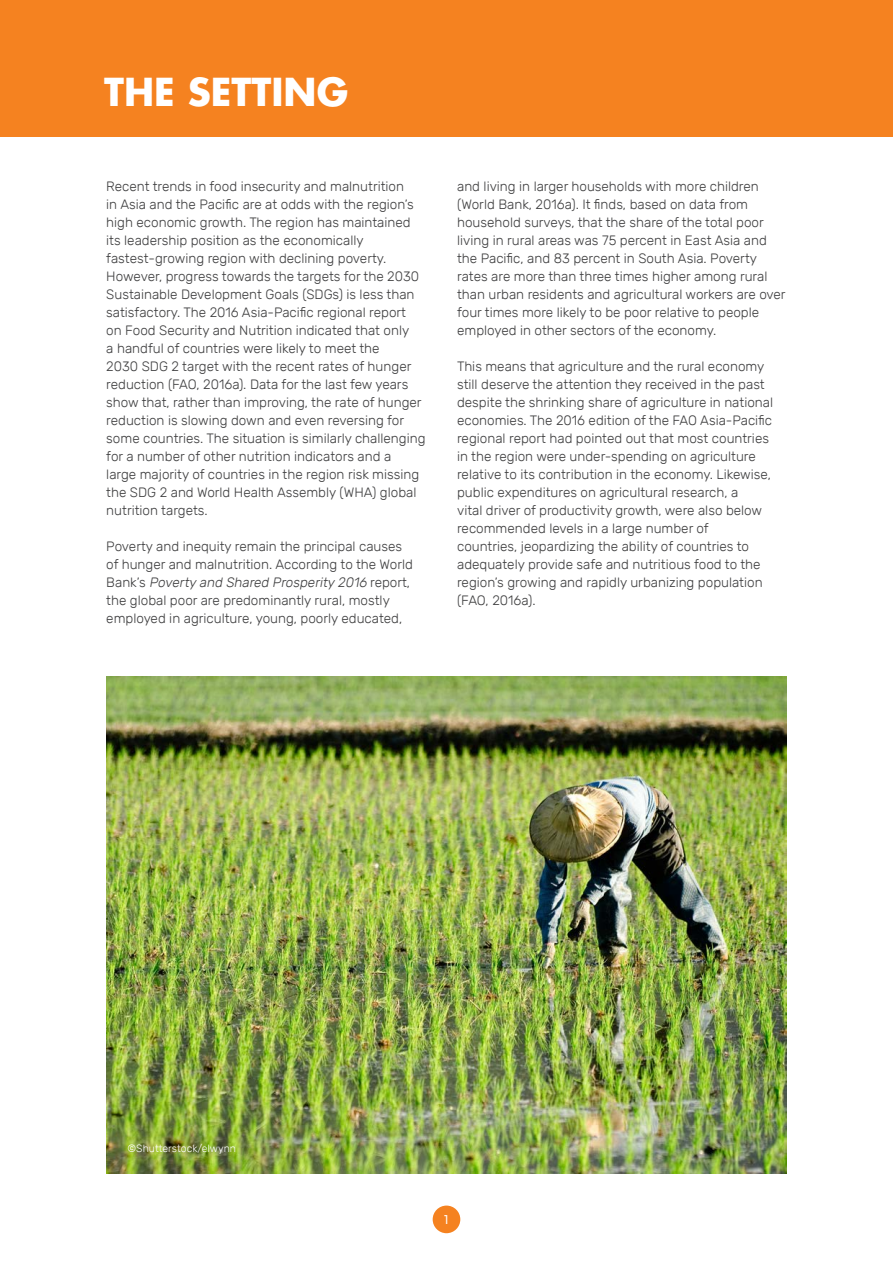
<style>
.page{position:relative;width:893px;height:1263px;background:#fff}
.page>*{position:absolute;margin:0;border:0;box-sizing:border-box;transform-origin:0 0}
.t1{font:700 37.5px "Futura Std";color:#fff}
.t2{font:300 13.5px/18px "Rubik";color:#3e3e3f}
.t3{font:13.5px "Mont";color:#fff}
.t4{font:300 10.5px "Rubik";color:#fff}
.s1{font-style:italic}
</style>
<div class="page">
<div style="left:433px;top:1205px;width:27px;height:28px;background:#f58220;border-radius:50%"></div>
<img style="left:106px;top:676px;width:681px;height:498px">
<div style="left:0;top:0;width:893px;height:136px;background:#f58220"></div>
<p class="t1" style="left:104px;top:67px;width:246px">THE SETTING</p>
<p class="t2" style="left:106px;top:178px;width:321px">Recent trends in food insecurity and malnutrition<br>in Asia and the Pacific are at odds with the region’s high economic growth. The region has maintained its leadership position as the economically fastest-growing region with declining poverty.<br>However, progress towards the targets for the 2030<br>Sustainable Development Goals (SDGs) is less than satisfactory. The 2016 Asia-Pacific regional report<br>on Food Security and Nutrition indicated that only<br>a handful of countries were likely to meet the<br>2030 SDG 2 target with the recent rates of hunger reduction (FAO, 2016a). Data for the last few years show that, rather than improving, the rate of hunger reduction is slowing down and even reversing for some countries. The situation is similarly challenging for a number of other nutrition indicators and a<br>large majority of countries in the region risk missing the SDG 2 and World Health Assembly (WHA) global nutrition targets.</p>
<p class="t2" style="left:106px;top:538px;width:308px">Poverty and inequity remain the principal causes of hunger and malnutrition. According to the World B a n k ’ s <span class="s1">Poverty and Shared Prosperity 2016</span> r e p o rt , the global poor are predominantly rural, mostly employed in agriculture, young, poorly educated,</p>
<p class="t2" style="left:457px;top:178px;width:330px">and living in larger households with more children (World Bank, 2016a). It finds, based on data from household surveys, that the share of the total poor living in rural areas was 75 percent in East Asia and the Pacific, and 83 percent in South Asia. Poverty rates are more than three times higher among rural than urban residents and agricultural workers are over four times more likely to be poor relative to people employed in other sectors of the economy.</p>
<p class="t2" style="left:457px;top:358px;width:317px">This means that agriculture and the rural economy still deserve the attention they received in the past despite the shrinking share of agriculture in national economies. The 2016 edition of the FAO Asia-Pacific regional report had pointed out that most countries in the region were under-spending on agriculture relative to its contribution in the economy. Likewise, public expenditures on agricultural research, a<br>vital driver of productivity growth, were also below recommended levels in a large number of<br>countries, jeopardizing the ability of countries to adequately provide safe and nutritious food to the region’s growing and rapidly urbanizing population (FAO, 2016a).</p>
<p class="t4" style="left:128px;top:1143px;width:110px">©Shutterstock/elwynn</p>
<p class="t3" style="left:444px;top:1213px;width:6px">1</p>
</div>
